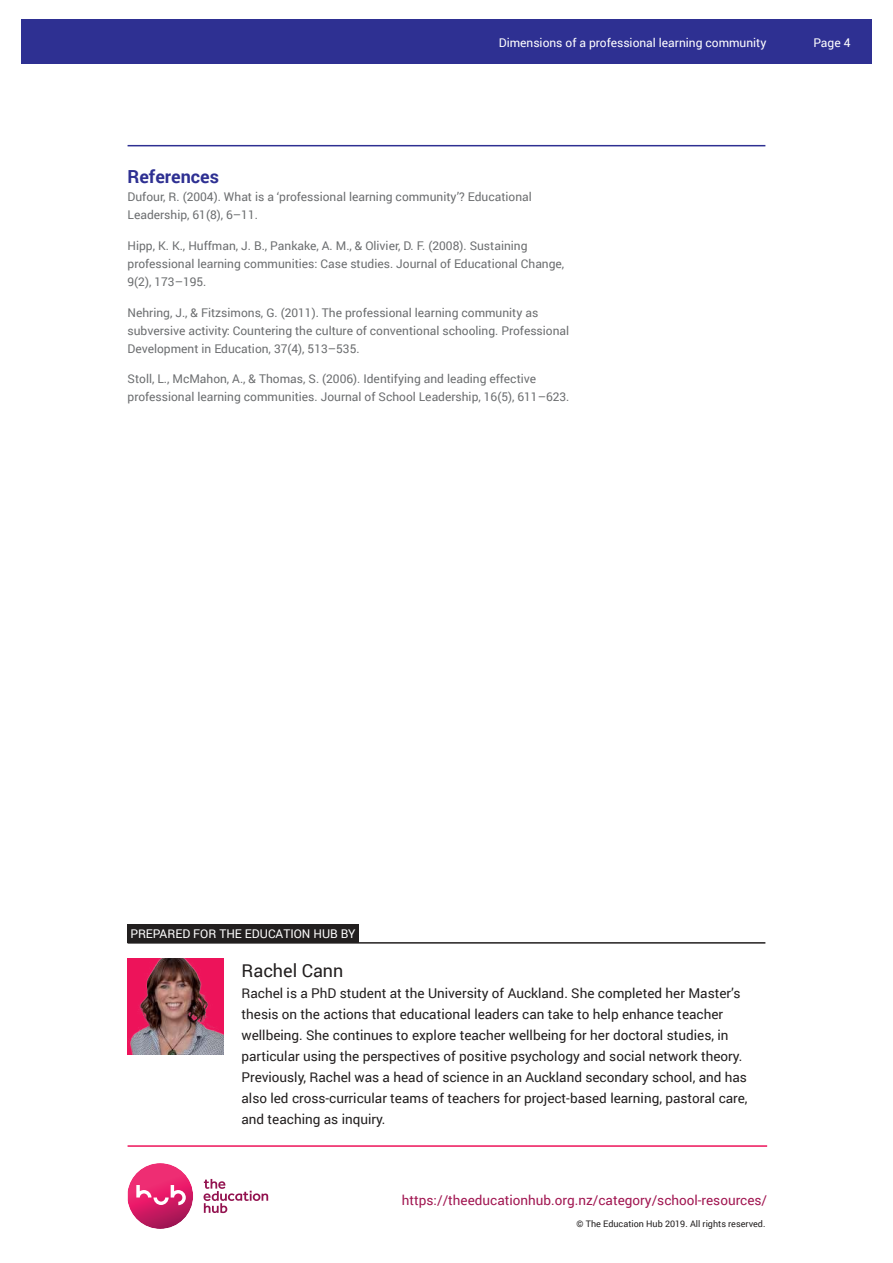
<style>
.page{position:relative;width:893px;height:1263px;background:#fff}
.page>*{position:absolute;margin:0;border:0;box-sizing:border-box;transform-origin:0 0}
.t1{font:700 18px "Roboto";color:#2e3092}
.t2{font:18px "Roboto";color:#221f1f}
.t3{font:13.5px/21px "Roboto";color:#221f1f}
.t4{font:13.5px "Roboto";color:#a11651}
.t5{font:12px/18px "Roboto";color:#6c6e70}
.t6{font:12px "Roboto";color:#fff}
.t7{font:9px "Roboto";color:#221f1f}
</style>
<div class="page">
<img style="left:128px;top:1163px;width:65px;height:66px">
<svg style="left:136px;top:1185px;width:50px;height:20px"></svg>
<svg style="left:204px;top:1179px;width:64px;height:34px"></svg>
<hr style="left:128px;top:1145px;width:639px;height:2px;background:#ed135a">
<div style="left:21px;top:19px;width:851px;height:45px;background:#2e3092"></div>
<hr style="left:128px;top:145px;width:637px;height:1px;background:#2e3092">
<div style="left:128px;top:924px;width:231px;height:19px;background:#221f1f"></div>
<hr style="left:128px;top:942px;width:637px;height:2px;background:#221f1f">
<img style="left:128px;top:958px;width:96px;height:96px">
<p class="t6" style="left:499px;top:37px;width:269px">Dimensions of a professional learning community</p>
<p class="t6" style="left:813px;top:37px;width:39px">Page 4</p>
<h1 class="t1" style="left:128px;top:169px;width:93px">References</h1>
<p class="t5" style="left:128px;top:189px;width:406px">Dufour, R. (2004). What is a ‘professional learning community’? Educational<br>Leadership, 61(8), 6–11.</p>
<p class="t5" style="left:128px;top:238px;width:438px">Hipp, K. K., Huffman, J. B., Pankake, A. M., &amp; Olivier, D. F. (2008). Sustaining professional learning communities: Case studies. Journal of Educational Change,<br>9(2), 173–195.</p>
<p class="t5" style="left:128px;top:304px;width:443px">Nehring, J., &amp; Fitzsimons, G. (2011). The professional learning community as subversive activity: Countering the culture of conventional schooling. Professional<br>Development in Education, 37(4), 513–535.</p>
<p class="t5" style="left:128px;top:371px;width:443px">Stoll, L., McMahon, A., &amp; Thomas, S. (2006). Identifying and leading effective professional learning communities. Journal of School Leadership, 16(5), 611–623.</p>
<p class="t6" style="left:130px;top:928px;width:227px">PREPARED FOR THE EDUCATION HUB BY</p>
<h1 class="t2" style="left:242px;top:963px;width:103px">Rachel Cann</h1>
<p class="t3" style="left:242px;top:984px;width:507px">Rachel is a PhD student at the University of Auckland. She completed her Master’s thesis on the actions that educational leaders can take to help enhance teacher wellbeing. She continues to explore teacher wellbeing for her doctoral studies, in particular using the perspectives of positive psychology and social network theory.<br>Previously, Rachel was a head of science in an Auckland secondary school, and has also led cross-curricular teams of teachers for project-based learning, pastoral care, and teaching as inquiry.</p>
<p class="t4" style="left:402px;top:1194px;width:367px">https://theeducationhub.org.nz/category/school-resources/</p>
<p class="t7" style="left:577px;top:1220px;width:190px">© The Education Hub 2019. All rights reserved.</p>
</div>
